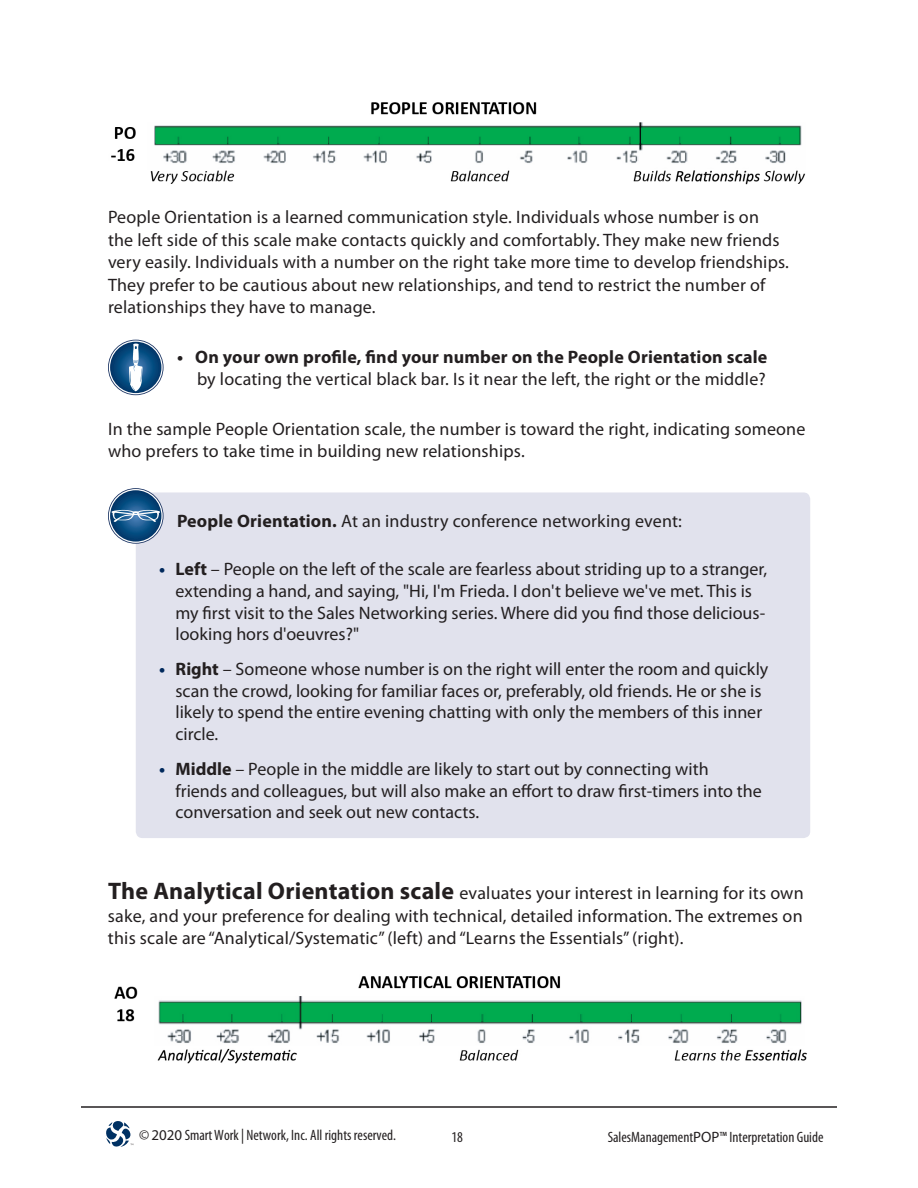
<style>
.page{position:relative;width:918px;height:1188px;background:#fff}
.page>*{position:absolute;margin:0;border:0;box-sizing:border-box;transform-origin:0 0}
.Body{font:18px/22.5px "Myriad Pro";letter-spacing:.01em;color:#231f20}
.Example_Bulleted_Lis{font:18px/21.6px "Myriad Pro";color:#231f20}
.Body-2{font:700 18px "Myriad Pro";letter-spacing:.01em;color:#231f20}
.t1{font:condensed 15px "Myriad Pro";color:#231f20}
.s1{font-weight:700}
.s2{font-weight:700;color:#00295c}
.s3{font-weight:700;font-size:24px}
.s4{font-stretch:normal}
</style>
<div class="page">
<svg style="left:106px;top:1121px;width:27px;height:26px"></svg>
<hr style="left:81px;top:1107px;width:756px;height:1px;background:#231f20">
<div style="left:136px;top:492px;width:674px;height:346px;background:#e1e2ed;border-radius:7px"></div>
<img style="left:111px;top:102px;width:694px;height:83px">
<svg style="left:108px;top:488px;width:56px;height:56px"></svg>
<svg style="left:108px;top:340px;width:56px;height:55px"></svg>
<img style="left:114px;top:976px;width:693px;height:88px">
<p class="Body" style="left:108px;top:205px;width:682px">People Orientation is a learned communication style. Individuals whose number is on<br>the left side of this scale make contacts quickly and comfortably. They make new friends very easily. Individuals with a number on the right take more time to develop friendships.<br>They prefer to be cautious about new relationships, and tend to restrict the number of relationships they have to manage.</p>
<p class="Body-2" style="left:177px;top:345px;width:592px">• On your own profile, find your number on the People Orientation scale</p>
<p class="Body" style="left:197px;top:367px;width:570px">by locating the vertical black bar. Is it near the left, the right or the middle?</p>
<p class="Body" style="left:108px;top:417px;width:699px">In the sample People Orientation scale, the number is toward the right, indicating someone who prefers to take time in building new relationships.</p>
<p class="Body" style="left:177px;top:509px;width:506px"><span class="s1">People Orientation.</span> At an industry conference networking event:</p>
<p class="Example_Bulleted_Lis" style="left:175px;top:558px;width:593px;text-indent:-16px"><span class="s2">•</span> <span class="s1">Left</span> – People on the left of the scale are fearless about striding up to a stranger, extending a hand, and saying, "Hi, I'm Frieda. I don't believe we've met. This is my first visit to the Sales Networking series. Where did you find those delicious&shy;looking hors d'oeuvres?"</p>
<p class="Example_Bulleted_Lis" style="left:176px;top:658px;width:594px;text-indent:-16px"><span class="s2">•</span> <span class="s1">Right</span> – Someone whose number is on the right will enter the room and quickly scan the crowd, looking for familiar faces or, preferably, old friends. He or she is likely to spend the entire evening chatting with only the members of this inner circle.</p>
<p class="Example_Bulleted_Lis" style="left:176px;top:758px;width:588px;text-indent:-16px"><span class="s2">•</span> <span class="s1">Middle</span> – People in the middle are likely to start out by connecting with friends and colleagues, but will also make an effort to draw first-timers into the conversation and seek out new contacts.</p>
<p class="Body" style="left:108px;top:882px;width:697px;text-align:justify"><span class="s3">The Analytical Orientation scale</span> evaluates your interest in learning for its own sake, and your preference for dealing with technical, detailed information. The extremes on this scale are “Analytical/Systematic” (left) and “Learns the Essentials” (right).</p>
<p class="t1" style="left:139px;top:1126px;width:259px">© <span class="s4">2020</span> Smart Work | Network, Inc. All rights reserved.</p>
<p class="t1" style="left:451px;top:1128px;width:13px">18</p>
<p class="t1" style="left:608px;top:1128px;width:217px">SalesManagement<span class="s4">POP</span>™ Interpretation Guide</p>
</div>
